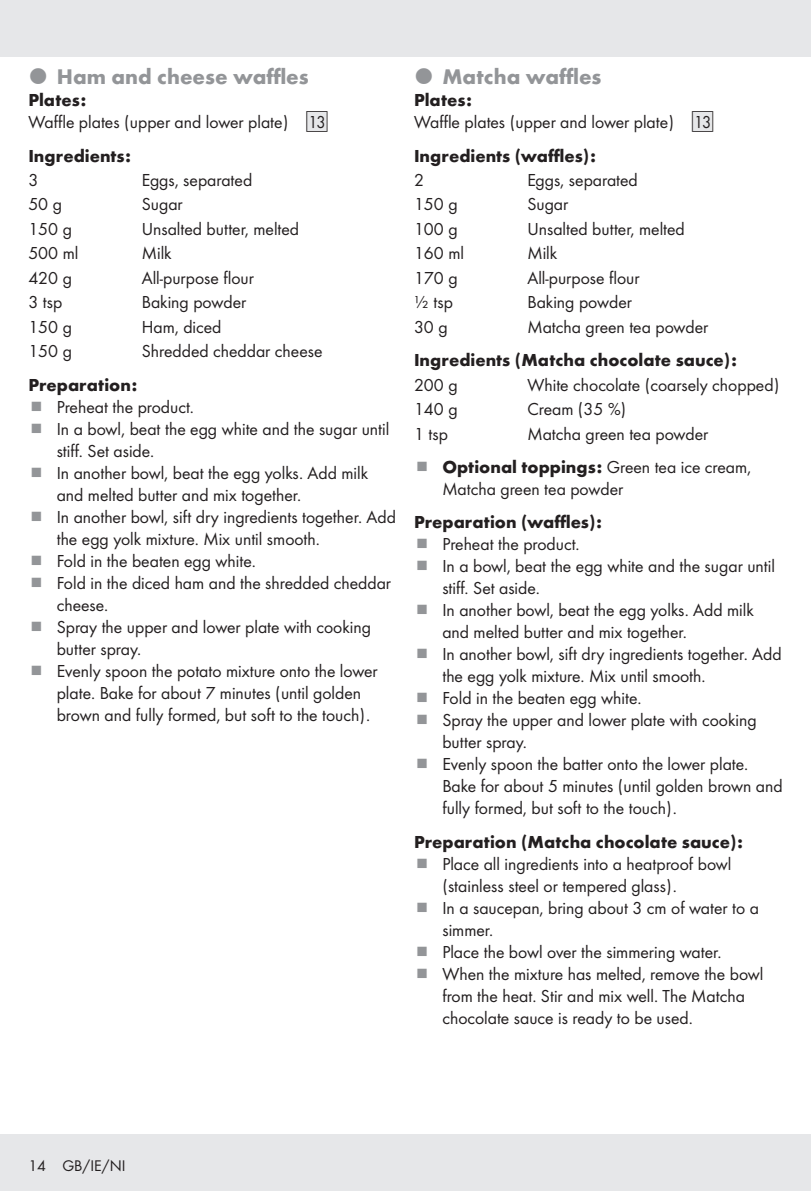
<style>
.page{position:relative;width:811px;height:1191px;background:#fff}
.page>*{position:absolute;margin:0;border:0;box-sizing:border-box;transform-origin:0 0}
.t1{font:700 22px "Futura";color:#939598}
.Indent{font:18px/22px "Futura Boo";color:#231f20}
.Body{font:18px "Futura Boo";color:#231f20}
.Headline-03_SB{font:700 18px "Futura";color:#231f20}
.Headline-03{font:700 18px "Futura";color:#231f20}
.t2{font:16px "Futura Boo";color:#231f20}
.s1{font-family:"IMP Lidl Num Box";font-size:15.8px;color:#e6e7e9}
.s2{font-family:"IMP Lidl Num Box";font-size:15.8px}
.s3{font-family:"Futura";font-weight:700}
</style>
<div class="page">
<div style="left:0;top:1134px;width:811px;height:57px;background:#e6e7e9"></div>
<div style="left:0;top:0;width:811px;height:57px;background:#e6e7e9"></div>
<p class="t1" style="left:57px;top:61px;width:253px">Ham and cheese waffles</p>
<p class="Headline-03" style="left:28px;top:87px;width:59px">Plates:</p>
<p class="Indent" style="left:28px;top:110px;width:301px">Waffle plates (upper and lower plate) <span class="s1">[</span><span class="s2">13]</span></p>
<p class="Headline-03_SB" style="left:28px;top:142px;width:104px">Ingredients:</p>
<p class="Body" style="left:28px;top:168px;width:11px">3</p>
<p class="Body" style="left:142px;top:168px;width:112px">Eggs, separated</p>
<p class="Body" style="left:28px;top:192px;width:35px">50 g</p>
<p class="Body" style="left:142px;top:192px;width:42px">Sugar</p>
<p class="Body" style="left:28px;top:216px;width:45px">150 g</p>
<p class="Body" style="left:142px;top:216px;width:159px">Unsalted butter, melted</p>
<p class="Body" style="left:28px;top:241px;width:52px">500 ml</p>
<p class="Body" style="left:142px;top:241px;width:31px">Milk</p>
<p class="Body" style="left:28px;top:265px;width:45px">420 g</p>
<p class="Body" style="left:142px;top:265px;width:114px">All-purpose flour</p>
<p class="Body" style="left:28px;top:290px;width:35px">3 tsp</p>
<p class="Body" style="left:142px;top:290px;width:106px">Baking powder</p>
<p class="Body" style="left:28px;top:314px;width:45px">150 g</p>
<p class="Body" style="left:142px;top:314px;width:81px">Ham, diced</p>
<p class="Body" style="left:28px;top:339px;width:45px">150 g</p>
<p class="Body" style="left:142px;top:339px;width:182px">Shredded cheddar cheese</p>
<p class="Headline-03" style="left:28px;top:371px;width:110px">Preparation:</p>
<p class="Indent" style="left:57px;top:395px;width:136px">Preheat the product.</p>
<p class="Indent" style="left:57px;top:417px;width:334px">In a bowl, beat the egg white and the sugar until stiff. Set aside.</p>
<p class="Indent" style="left:57px;top:461px;width:313px">In another bowl, beat the egg yolks. Add milk and melted butter and mix together.</p>
<p class="Indent" style="left:57px;top:505px;width:341px">In another bowl, sift dry ingredients together. Add the egg yolk mixture. Mix until smooth.</p>
<p class="Indent" style="left:57px;top:549px;width:198px">Fold in the beaten egg white.</p>
<p class="Indent" style="left:57px;top:571px;width:336px">Fold in the diced ham and the shredded cheddar cheese.</p>
<p class="Indent" style="left:57px;top:615px;width:316px">Spray the upper and lower plate with cooking butter spray.</p>
<p class="Indent" style="left:57px;top:659px;width:322px">Evenly spoon the potato mixture onto the lower plate. Bake for about 7 minutes (until golden brown and fully formed, but soft to the touch).</p>
<p class="t1" style="left:442px;top:61px;width:161px">Matcha waffles</p>
<p class="Headline-03" style="left:414px;top:87px;width:59px">Plates:</p>
<p class="Indent" style="left:414px;top:110px;width:301px">Waffle plates (upper and lower plate) <span class="s1">[</span><span class="s2">13]</span></p>
<p class="Headline-03_SB" style="left:414px;top:142px;width:183px">Ingredients (waffles):</p>
<p class="Body" style="left:414px;top:168px;width:11px">2</p>
<p class="Body" style="left:527px;top:168px;width:112px">Eggs, separated</p>
<p class="Body" style="left:414px;top:192px;width:45px">150 g</p>
<p class="Body" style="left:527px;top:192px;width:42px">Sugar</p>
<p class="Body" style="left:414px;top:216px;width:45px">100 g</p>
<p class="Body" style="left:527px;top:216px;width:159px">Unsalted butter, melted</p>
<p class="Body" style="left:414px;top:241px;width:52px">160 ml</p>
<p class="Body" style="left:527px;top:241px;width:31px">Milk</p>
<p class="Body" style="left:414px;top:265px;width:45px">170 g</p>
<p class="Body" style="left:527px;top:265px;width:114px">All-purpose flour</p>
<p class="Body" style="left:414px;top:290px;width:41px">½ tsp</p>
<p class="Body" style="left:527px;top:290px;width:106px">Baking powder</p>
<p class="Body" style="left:414px;top:314px;width:35px">30 g</p>
<p class="Body" style="left:527px;top:314px;width:182px">Matcha green tea powder</p>
<p class="Headline-03" style="left:414px;top:347px;width:324px">Ingredients (Matcha chocolate sauce):</p>
<p class="Body" style="left:414px;top:372px;width:45px">200 g</p>
<p class="Body" style="left:527px;top:372px;width:253px">White chocolate (coarsely chopped)</p>
<p class="Body" style="left:414px;top:397px;width:45px">140 g</p>
<p class="Body" style="left:527px;top:397px;width:100px">Cream (35 %)</p>
<p class="Body" style="left:414px;top:421px;width:35px">1 tsp</p>
<p class="Body" style="left:527px;top:421px;width:182px">Matcha green tea powder</p>
<p class="Indent" style="left:442px;top:455px;width:310px"><span class="s3">Optional toppings:</span> Green tea ice cream,<br>Matcha green tea powder</p>
<p class="Headline-03_SB" style="left:414px;top:509px;width:190px">Preparation (waffles):</p>
<p class="Indent" style="left:442px;top:532px;width:136px">Preheat the product.</p>
<p class="Indent" style="left:442px;top:554px;width:334px">In a bowl, beat the egg white and the sugar until stiff. Set aside.</p>
<p class="Indent" style="left:442px;top:598px;width:313px">In another bowl, beat the egg yolks. Add milk and melted butter and mix together.</p>
<p class="Indent" style="left:442px;top:642px;width:341px">In another bowl, sift dry ingredients together. Add the egg yolk mixture. Mix until smooth.</p>
<p class="Indent" style="left:442px;top:686px;width:198px">Fold in the beaten egg white.</p>
<p class="Indent" style="left:442px;top:708px;width:316px">Spray the upper and lower plate with cooking butter spray.</p>
<p class="Indent" style="left:442px;top:752px;width:342px">Evenly spoon the batter onto the lower plate.<br>Bake for about 5 minutes (until golden brown and fully formed, but soft to the touch).</p>
<p class="Headline-03_SB" style="left:414px;top:828px;width:330px">Preparation (Matcha chocolate sauce):</p>
<p class="Indent" style="left:442px;top:852px;width:291px">Place all ingredients into a heatproof bowl (stainless steel or tempered glass).</p>
<p class="Indent" style="left:442px;top:896px;width:318px">In a saucepan, bring about 3 cm of water to a simmer.</p>
<p class="Indent" style="left:442px;top:940px;width:278px">Place the bowl over the simmering water.</p>
<p class="Indent" style="left:442px;top:962px;width:323px">When the mixture has melted, remove the bowl from the heat. Stir and mix well. The Matcha chocolate sauce is ready to be used.</p>
<p class="t2" style="left:28px;top:1155px;width:99px">14 GB/IE/NI</p>
</div>
